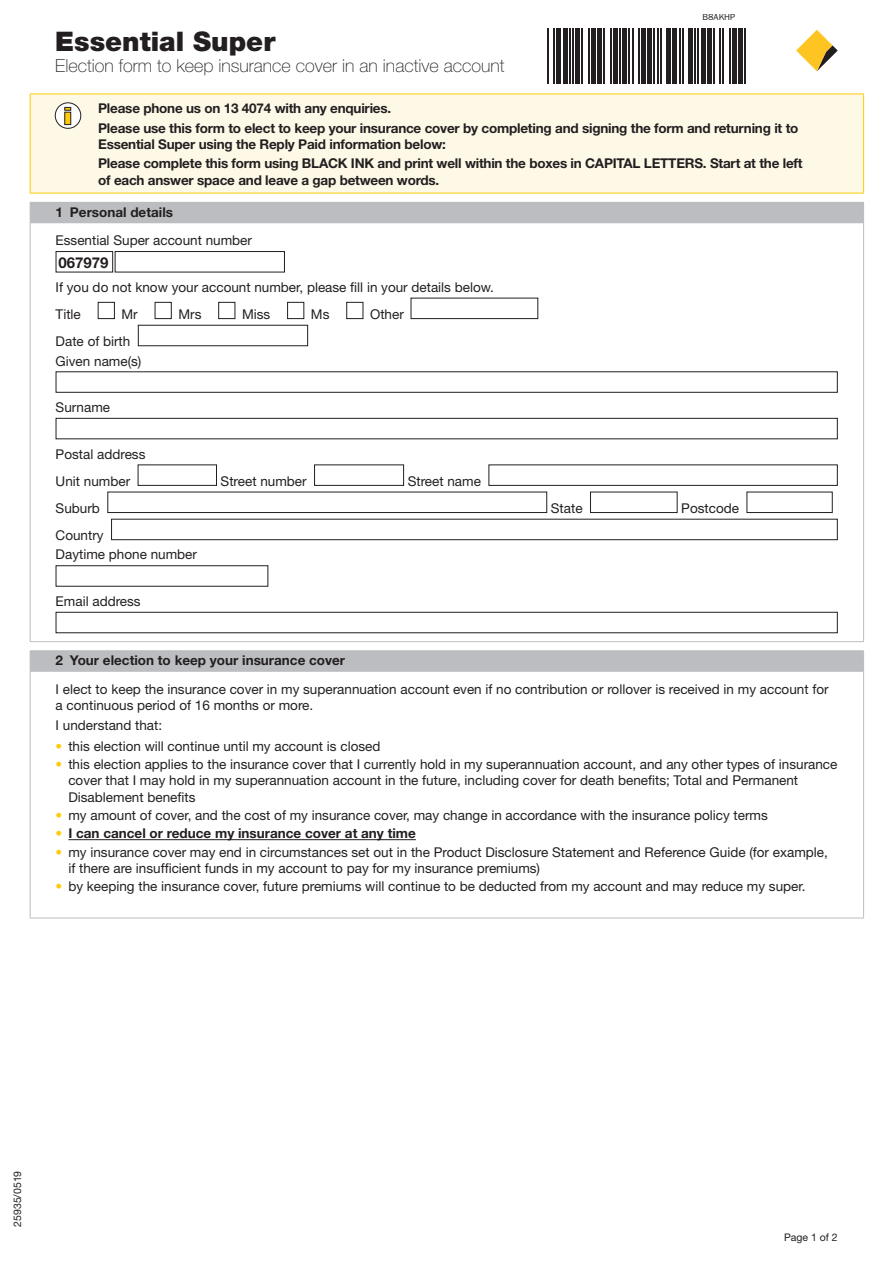
<style>
.page{position:relative;width:893px;height:1263px;background:#fff}
.page>*{position:absolute;margin:0;border:0;box-sizing:border-box;transform-origin:0 0}
.t1{font:900 27px "Helvetica Neue LT";color:#231f20}
.t2{font:100 18px "Helvetica Neue LT";color:#231f20}
.CBA_Form_text_sectio{font:700 15px "Helvetica Neue LT";color:#231f20}
.CBA_Form_body{font:13.5px/16.2px "Helvetica Neue LT";color:#231f20}
.CBA_Form_body_bold{font:700 13.5px/16.2px "Helvetica Neue LT";letter-spacing:-.015em;color:#231f20}
.CBA_Form_section_num{font:700 13.5px "Helvetica Neue LT";color:#231f20}
.CBA_Form_job_number{font:10.5px "Helvetica Neue LT";color:#231f20}
.t3{font:9px "ITC Franklin Gothic Std";color:#231f20}
.s1{color:#feca0a}
.s2{font-weight:400;color:#feca0a}
</style>
<div class="page">
<svg style="left:796px;top:30px;width:42px;height:41px"></svg>
<div style="left:31px;top:95px;width:832px;height:98px;background:#fef9e7"></div>
<hr style="left:30px;top:94px;width:51px;height:1px;background:#feca0a">
<hr style="left:30px;top:94px;width:1px;height:99px;background:#feca0a">
<hr style="left:81px;top:94px;width:783px;height:1px;background:#feca0a">
<hr style="left:863px;top:94px;width:1px;height:99px;background:#feca0a">
<hr style="left:30px;top:193px;width:51px;height:1px;background:#feca0a">
<hr style="left:81px;top:193px;width:783px;height:1px;background:#feca0a">
<svg style="left:55px;top:103px;width:26px;height:25px"></svg>
<svg style="left:64px;top:107px;width:8px;height:18px"></svg>
<div style="left:55px;top:102px;width:26px;height:27px;border:1px solid #231f20;border-radius:50%"></div>
<hr style="left:30px;top:203px;width:1px;height:438px;background:#bcbdc0">
<hr style="left:863px;top:203px;width:1px;height:438px;background:#bcbdc0">
<hr style="left:30px;top:641px;width:834px;height:1px;background:#bcbdc0">
<div style="left:30px;top:202px;width:834px;height:21px;background:#bcbdc0"></div>
<div style="left:56px;top:251px;width:57px;height:21px;border:1px solid #231f20"></div>
<div style="left:115px;top:251px;width:170px;height:21px;border:1px solid #231f20"></div>
<div style="left:98px;top:302px;width:17px;height:17px;border:1px solid #231f20"></div>
<div style="left:155px;top:302px;width:17px;height:17px;border:1px solid #231f20"></div>
<div style="left:218px;top:302px;width:17px;height:17px;border:1px solid #231f20"></div>
<div style="left:287px;top:302px;width:17px;height:17px;border:1px solid #231f20"></div>
<div style="left:346px;top:302px;width:17px;height:17px;border:1px solid #231f20"></div>
<div style="left:411px;top:298px;width:127px;height:21px;border:1px solid #231f20"></div>
<div style="left:138px;top:325px;width:170px;height:21px;border:1px solid #231f20"></div>
<div style="left:56px;top:371px;width:782px;height:22px;border:1px solid #231f20"></div>
<div style="left:56px;top:418px;width:782px;height:21px;border:1px solid #231f20"></div>
<div style="left:138px;top:464px;width:79px;height:22px;border:1px solid #231f20"></div>
<div style="left:314px;top:464px;width:90px;height:22px;border:1px solid #231f20"></div>
<div style="left:488px;top:464px;width:350px;height:22px;border:1px solid #231f20"></div>
<div style="left:107px;top:492px;width:440px;height:21px;border:1px solid #231f20"></div>
<div style="left:590px;top:492px;width:87px;height:21px;border:1px solid #231f20"></div>
<div style="left:746px;top:492px;width:87px;height:21px;border:1px solid #231f20"></div>
<div style="left:111px;top:519px;width:727px;height:21px;border:1px solid #231f20"></div>
<div style="left:56px;top:565px;width:212px;height:22px;border:1px solid #231f20"></div>
<div style="left:56px;top:612px;width:782px;height:21px;border:1px solid #231f20"></div>
<hr style="left:30px;top:651px;width:1px;height:267px;background:#bcbdc0">
<hr style="left:863px;top:651px;width:1px;height:267px;background:#bcbdc0">
<hr style="left:30px;top:918px;width:834px;height:1px;background:#bcbdc0">
<div style="left:30px;top:650px;width:834px;height:22px;background:#bcbdc0"></div>
<hr style="left:68px;top:839px;width:348px;height:1px;background:#231f20">
<hr style="left:547px;top:29px;width:2px;height:55px;background:#231f20">
<hr style="left:553px;top:29px;width:2px;height:55px;background:#231f20">
<hr style="left:557px;top:29px;width:4px;height:55px;background:#231f20">
<div style="left:563px;top:29px;width:5px;height:55px;background:#231f20"></div>
<hr style="left:569px;top:29px;width:2px;height:55px;background:#231f20">
<hr style="left:572px;top:29px;width:2px;height:55px;background:#231f20">
<div style="left:575px;top:29px;width:5px;height:55px;background:#231f20"></div>
<hr style="left:582px;top:29px;width:1px;height:55px;background:#231f20">
<hr style="left:588px;top:29px;width:1px;height:55px;background:#231f20">
<div style="left:591px;top:29px;width:5px;height:55px;background:#231f20"></div>
<div style="left:597px;top:29px;width:5px;height:55px;background:#231f20"></div>
<hr style="left:604px;top:29px;width:1px;height:55px;background:#231f20">
<hr style="left:610px;top:29px;width:1px;height:55px;background:#231f20">
<div style="left:613px;top:29px;width:5px;height:55px;background:#231f20"></div>
<hr style="left:619px;top:29px;width:2px;height:55px;background:#231f20">
<div style="left:622px;top:29px;width:5px;height:55px;background:#231f20"></div>
<hr style="left:629px;top:29px;width:1px;height:55px;background:#231f20">
<hr style="left:632px;top:29px;width:1px;height:55px;background:#231f20">
<hr style="left:638px;top:29px;width:2px;height:55px;background:#231f20">
<div style="left:641px;top:29px;width:5px;height:55px;background:#231f20"></div>
<div style="left:647px;top:29px;width:5px;height:55px;background:#231f20"></div>
<hr style="left:654px;top:29px;width:1px;height:55px;background:#231f20">
<hr style="left:657px;top:29px;width:1px;height:55px;background:#231f20">
<hr style="left:660px;top:29px;width:1px;height:55px;background:#231f20">
<div style="left:666px;top:29px;width:5px;height:55px;background:#231f20"></div>
<div style="left:672px;top:29px;width:5px;height:55px;background:#231f20"></div>
<hr style="left:679px;top:29px;width:1px;height:55px;background:#231f20">
<hr style="left:682px;top:29px;width:1px;height:55px;background:#231f20">
<div style="left:688px;top:29px;width:5px;height:55px;background:#231f20"></div>
<hr style="left:694px;top:29px;width:2px;height:55px;background:#231f20">
<hr style="left:697px;top:29px;width:2px;height:55px;background:#231f20">
<hr style="left:701px;top:29px;width:4px;height:55px;background:#231f20">
<div style="left:707px;top:29px;width:5px;height:55px;background:#231f20"></div>
<hr style="left:713px;top:29px;width:2px;height:55px;background:#231f20">
<hr style="left:719px;top:29px;width:2px;height:55px;background:#231f20">
<hr style="left:723px;top:29px;width:1px;height:55px;background:#231f20">
<hr style="left:729px;top:29px;width:1px;height:55px;background:#231f20">
<div style="left:732px;top:29px;width:5px;height:55px;background:#231f20"></div>
<div style="left:738px;top:29px;width:5px;height:55px;background:#231f20"></div>
<hr style="left:744px;top:29px;width:2px;height:55px;background:#231f20">
<p class="t3" style="left:703px;top:12px;width:34px">B8AKHP</p>
<p class="t1" style="left:55px;top:25px;width:222px">Essential Super</p>
<p class="t2" style="left:55px;top:55px;width:451px">Election form to keep insurance cover in an inactive account</p>
<p class="CBA_Form_body_bold" style="left:98px;top:100px;width:295px">Please phone us on 13 4074 with any enquiries.</p>
<p class="CBA_Form_body_bold" style="left:98px;top:119px;width:702px">Please use this form to elect to keep your insurance cover by completing and signing the form and returning it to<br>Essential Super using the Reply Paid information below:</p>
<p class="CBA_Form_body_bold" style="left:98px;top:155px;width:706px">Please complete this form using BLACK INK and print well within the boxes in CAPITAL LETTERS. Start at the left of each answer space and leave a gap between words.</p>
<p class="CBA_Form_section_num" style="left:56px;top:204px;width:119px">1 Personal details</p>
<p class="CBA_Form_body" style="left:56px;top:232px;width:198px">Essential Super account number</p>
<p class="CBA_Form_text_sectio" style="left:59px;top:253px;width:52px">067979</p>
<p class="CBA_Form_body" style="left:56px;top:279px;width:440px">If you do not know your account number, please fill in your details below.</p>
<p class="CBA_Form_body" style="left:56px;top:306px;width:27px">Title</p>
<p class="CBA_Form_body" style="left:122px;top:306px;width:18px">Mr</p>
<p class="CBA_Form_body" style="left:178px;top:306px;width:25px">Mrs</p>
<p class="CBA_Form_body" style="left:242px;top:306px;width:30px">Miss</p>
<p class="CBA_Form_body" style="left:311px;top:306px;width:20px">Ms</p>
<p class="CBA_Form_body" style="left:370px;top:306px;width:35px">Other</p>
<p class="CBA_Form_body" style="left:56px;top:333px;width:76px">Date of birth</p>
<p class="CBA_Form_body" style="left:56px;top:352px;width:87px">Given name(s)</p>
<p class="CBA_Form_body" style="left:56px;top:399px;width:56px">Surname</p>
<p class="CBA_Form_body" style="left:56px;top:445px;width:91px">Postal address</p>
<p class="CBA_Form_body" style="left:56px;top:473px;width:76px">Unit number</p>
<p class="CBA_Form_body" style="left:221px;top:473px;width:88px">Street number</p>
<p class="CBA_Form_body" style="left:408px;top:473px;width:75px">Street name</p>
<p class="CBA_Form_body" style="left:56px;top:500px;width:46px">Suburb</p>
<p class="CBA_Form_body" style="left:551px;top:500px;width:33px">State</p>
<p class="CBA_Form_body" style="left:681px;top:500px;width:59px">Postcode</p>
<p class="CBA_Form_body" style="left:56px;top:527px;width:50px">Country</p>
<p class="CBA_Form_body" style="left:56px;top:546px;width:143px">Daytime phone number</p>
<p class="CBA_Form_body" style="left:56px;top:593px;width:87px">Email address</p>
<p class="CBA_Form_section_num" style="left:56px;top:652px;width:291px">2 Your election to keep your insurance cover</p>
<p class="CBA_Form_body" style="left:56px;top:681px;width:774px">I elect to keep the insurance cover in my superannuation account even if no contribution or rollover is received in my account for a continuous period of 16 months or more.</p>
<p class="CBA_Form_body" style="left:56px;top:717px;width:108px">I understand that:</p>
<p class="CBA_Form_body" style="left:56px;top:738px;width:326px"><span class="s1">•</span> this election will continue until my account is closed</p>
<p class="CBA_Form_body" style="left:68px;top:756px;width:770px;text-indent:-13px"><span class="s1">•</span> this election applies to the insurance cover that I currently hold in my superannuation account, and any other types of insurance cover that I may hold in my superannuation account in the future, including cover for death benefits; Total and Permanent<br>Disablement benefits</p>
<p class="CBA_Form_body" style="left:56px;top:807px;width:714px"><span class="s1">•</span> my amount of cover, and the cost of my insurance cover, may change in accordance with the insurance policy terms</p>
<p class="CBA_Form_body_bold" style="left:56px;top:825px;width:362px"><span class="s2">•</span> I can cancel or reduce my insurance cover at any time</p>
<p class="CBA_Form_body" style="left:68px;top:843px;width:761px;text-indent:-13px"><span class="s1">•</span> my insurance cover may end in circumstances set out in the Product Disclosure Statement and Reference Guide (for example, if there are insufficient funds in my account to pay for my insurance premiums)</p>
<p class="CBA_Form_body" style="left:56px;top:878px;width:751px"><span class="s1">•</span> by keeping the insurance cover, future premiums will continue to be deducted from my account and may reduce my super.</p>
<p class="CBA_Form_job_number" style="left:11px;top:1227px;width:58px;rotate:-90deg">25935/0519</p>
<p class="CBA_Form_job_number" style="left:784px;top:1231px;width:55px">Page 1 of 2</p>
</div>
